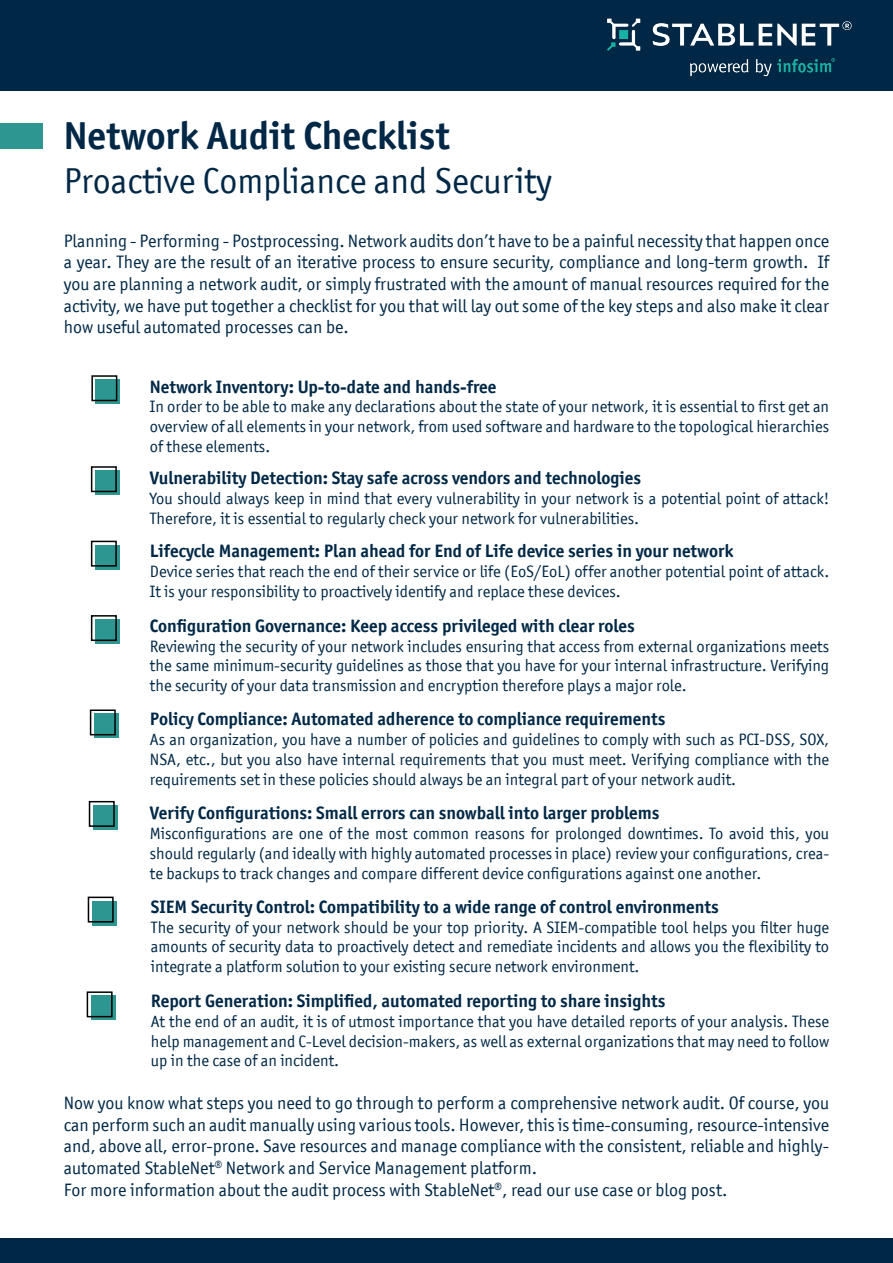
<style>
.page{position:relative;width:893px;height:1263px;background:#fff}
.page>*{position:absolute;margin:0;border:0;box-sizing:border-box;transform-origin:0 0}
.t1{font:700 39px "Officina Sans";color:#002846}
.t2{font:36px "Officina Sans";color:#002846}
.Fließtext_Blocksatz{font:18px/21.6px "Officina Sans";color:#002846;text-align:justify}
.Fließtext_Blocksatz-2{font:700 18px "Officina Sans";color:#002846}
.Fließtext_Blocksatz-3{font:16.5px/19.8px "Officina Sans";color:#002846;text-align:justify}
</style>
<div class="page">
<div style="left:0;top:123px;width:43px;height:26px;background:#2d9691"></div>
<div style="left:0;top:1238px;width:893px;height:25px;background:#002846"></div>
<div style="left:0;top:0;width:893px;height:91px;background:#002846"></div>
<div style="left:96px;top:379px;width:24px;height:25px;background:#2d9691"></div>
<div style="left:91px;top:375px;width:26px;height:26px;border:2px solid #000"></div>
<div style="left:95px;top:470px;width:25px;height:25px;background:#2d9691"></div>
<div style="left:91px;top:466px;width:26px;height:26px;border:2px solid #000"></div>
<div style="left:95px;top:545px;width:25px;height:24px;background:#2d9691"></div>
<div style="left:91px;top:541px;width:26px;height:26px;border:2px solid #000"></div>
<div style="left:95px;top:619px;width:25px;height:25px;background:#2d9691"></div>
<div style="left:91px;top:615px;width:26px;height:26px;border:2px solid #000"></div>
<div style="left:94px;top:714px;width:25px;height:24px;background:#2d9691"></div>
<div style="left:90px;top:709px;width:26px;height:26px;border:2px solid #000"></div>
<div style="left:93px;top:805px;width:24px;height:25px;background:#2d9691"></div>
<div style="left:89px;top:801px;width:26px;height:26px;border:2px solid #000"></div>
<div style="left:92px;top:901px;width:24px;height:24px;background:#2d9691"></div>
<div style="left:88px;top:896px;width:26px;height:26px;border:2px solid #000"></div>
<div style="left:91px;top:996px;width:24px;height:24px;background:#2d9691"></div>
<div style="left:87px;top:991px;width:26px;height:26px;border:2px solid #000"></div>
<img style="left:607px;top:18px;width:245px;height:59px">
<p class="t1" style="left:64px;top:112px;width:388px">Network Audit Checklist</p>
<p class="t2" style="left:64px;top:160px;width:489px">Proactive Compliance and Security</p>
<p class="Fließtext_Blocksatz" style="left:64px;top:230px;width:767px">Planning - Performing - Postprocessing. Network audits don’t have to be a painful necessity that happen once a year. They are the result of an iterative process to ensure security, compliance and long-term growth. If you are planning a network audit, or simply frustrated with the amount of manual resources required for the activity, we have put together a checklist for you that will lay out some of the key steps and also make it clear how useful automated processes can be.</p>
<p class="Fließtext_Blocksatz-2" style="left:150px;top:375px;width:348px">Network Inventory: Up-to-date and hands-free</p>
<p class="Fließtext_Blocksatz-3" style="left:150px;top:397px;width:681px">In order to be able to make any declarations about the state of your network, it is essential to first get an overview of all elements in your network, from used software and hardware to the topological hierarchies of these elements.</p>
<p class="Fließtext_Blocksatz-2" style="left:150px;top:467px;width:493px">Vulnerability Detection: Stay safe across vendors and technologies</p>
<p class="Fließtext_Blocksatz-3" style="left:150px;top:488px;width:681px">You should always keep in mind that every vulnerability in your network is a potential point of attack!<br>Therefore, it is essential to regularly check your network for vulnerabilities.</p>
<p class="Fließtext_Blocksatz-2" style="left:150px;top:540px;width:585px">Lifecycle Management: Plan ahead for End of Life device series in your network</p>
<p class="Fließtext_Blocksatz-3" style="left:150px;top:562px;width:681px">Device series that reach the end of their service or life (EoS/EoL) offer another potential point of attack.<br>It is your responsibility to proactively identify and replace these devices.</p>
<p class="Fließtext_Blocksatz-2" style="left:150px;top:614px;width:486px">Configuration Governance: Keep access privileged with clear roles</p>
<p class="Fließtext_Blocksatz-3" style="left:150px;top:636px;width:681px">Reviewing the security of your network includes ensuring that access from external organizations meets the same minimum-security guidelines as those that you have for your internal infrastructure. Verifying the security of your data transmission and encryption therefore plays a major role.</p>
<p class="Fließtext_Blocksatz-2" style="left:150px;top:708px;width:517px">Policy Compliance: Automated adherence to compliance requirements</p>
<p class="Fließtext_Blocksatz-3" style="left:150px;top:729px;width:681px">As an organization, you have a number of policies and guidelines to comply with such as PCI-DSS, SOX, NSA, etc., but you also have internal requirements that you must meet. Verifying compliance with the requirements set in these policies should always be an integral part of your network audit.</p>
<p class="Fließtext_Blocksatz-2" style="left:150px;top:802px;width:511px">Verify Configurations: Small errors can snowball into larger problems</p>
<p class="Fließtext_Blocksatz-3" style="left:150px;top:823px;width:681px">Misconfigurations are one of the most common reasons for prolonged downtimes. To avoid this, you should regularly (and ideally with highly automated processes in place) review your configurations, crea&shy;te backups to track changes and compare different device configurations against one another.</p>
<p class="Fließtext_Blocksatz-2" style="left:151px;top:895px;width:569px">SIEM Security Control: Compatibility to a wide range of control environments</p>
<p class="Fließtext_Blocksatz-3" style="left:151px;top:917px;width:680px">The security of your network should be your top priority. A SIEM-compatible tool helps you filter huge amounts of security data to proactively detect and remediate incidents and allows you the flexibility to integrate a platform solution to your existing secure network environment.</p>
<p class="Fließtext_Blocksatz-2" style="left:151px;top:990px;width:516px">Report Generation: Simplified, automated reporting to share insights</p>
<p class="Fließtext_Blocksatz-3" style="left:151px;top:1011px;width:680px">At the end of an audit, it is of utmost importance that you have detailed reports of your analysis. These help management and C-Level decision-makers, as well as external organizations that may need to follow up in the case of an incident.</p>
<p class="Fließtext_Blocksatz" style="left:64px;top:1092px;width:767px">Now you know what steps you need to go through to perform a comprehensive network audit. Of course, you can perform such an audit manually using various tools. However, this is time-consuming, resource-intensive and, above all, error-prone. Save resources and manage compliance with the consistent, reliable and highly&shy;automated StableNet<sup>®</sup> Network and Service Management platform.</p>
<p class="Fließtext_Blocksatz" style="left:64px;top:1178px;width:665px">For more information about the audit process with StableNet<sup>®</sup>, read our use case or blog post.</p>
</div>
